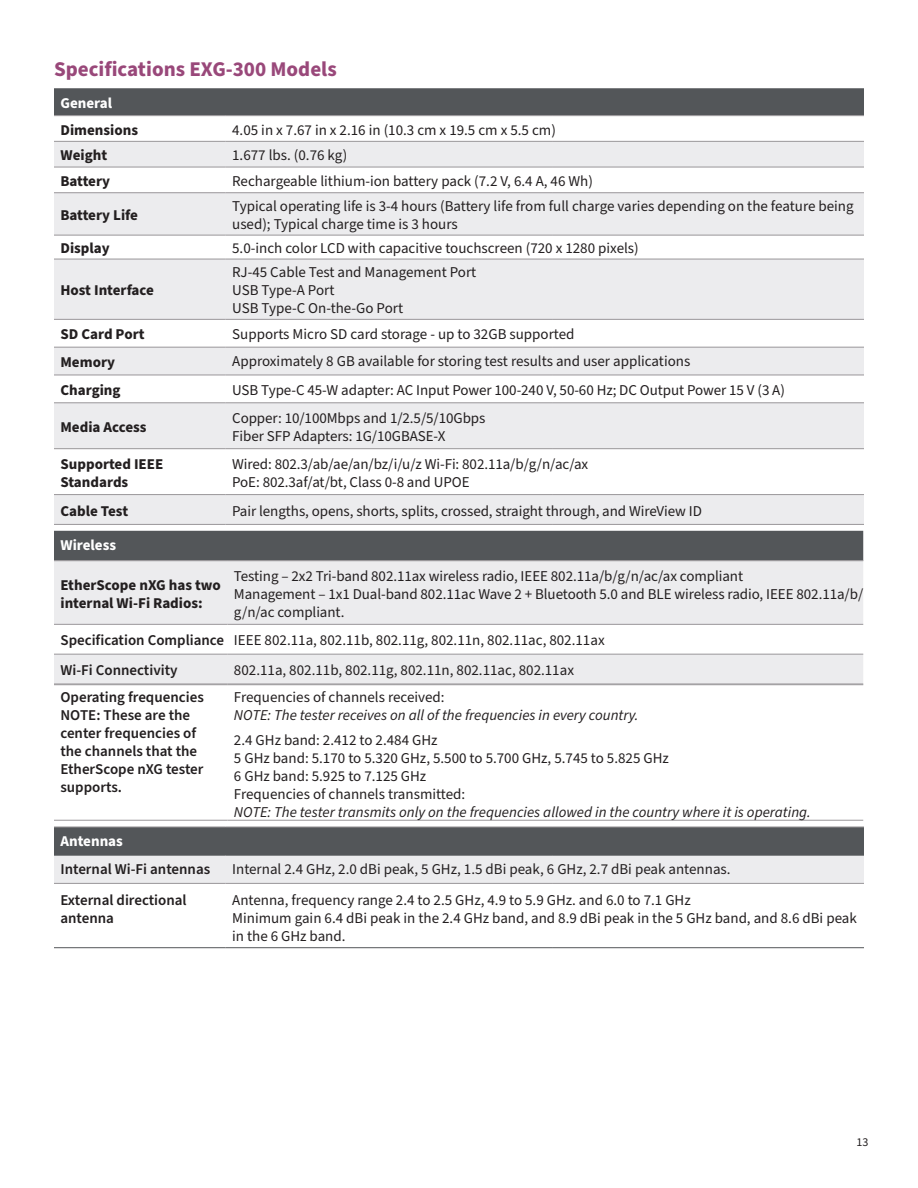
<style>
.page{position:relative;width:918px;height:1188px;background:#fff}
.page>*{position:absolute;margin:0;border:0;box-sizing:border-box;transform-origin:0 0}
.t1{font:700 21px "Source Sans Pro";color:#99487a}
.t2{font:15px/18px "Source Sans Pro";color:#231f20}
.t3{font:600 15px/18px "Source Sans Pro";color:#231f20}
.t4{font:700 15px/18px "Source Sans Pro";color:#231f20}
.t5{font:italic 15px "Source Sans Pro";color:#231f20}
.t6{font:700 15px "Source Sans Pro";color:#fff}
.t7{font:12px "Source Sans Pro";color:#231f20}
</style>
<div class="page">
<div style="left:54px;top:88px;width:810px;height:27px;background:#535659"></div>
<svg style="left:54px;top:116px;width:810px;height:25px"></svg>
<svg style="left:54px;top:142px;width:810px;height:382px;fill:#ececee"></svg>
<hr style="left:54px;top:115px;width:172px;height:1px;background:#999699">
<hr style="left:226px;top:115px;width:326px;height:1px;background:#999699">
<hr style="left:552px;top:115px;width:312px;height:1px;background:#999699">
<hr style="left:54px;top:141px;width:172px;height:1px;background:#999699">
<hr style="left:226px;top:141px;width:326px;height:1px;background:#999699">
<hr style="left:552px;top:141px;width:312px;height:1px;background:#999699">
<hr style="left:54px;top:167px;width:172px;height:1px;background:#999699">
<hr style="left:226px;top:167px;width:326px;height:1px;background:#999699">
<hr style="left:552px;top:167px;width:312px;height:1px;background:#999699">
<hr style="left:54px;top:192px;width:172px;height:1px;background:#999699">
<hr style="left:226px;top:192px;width:326px;height:1px;background:#999699">
<hr style="left:552px;top:192px;width:312px;height:1px;background:#999699">
<hr style="left:54px;top:235px;width:172px;height:1px;background:#999699">
<hr style="left:226px;top:235px;width:326px;height:1px;background:#999699">
<hr style="left:552px;top:235px;width:312px;height:1px;background:#999699">
<hr style="left:54px;top:259px;width:172px;height:1px;background:#999699">
<hr style="left:226px;top:259px;width:326px;height:1px;background:#999699">
<hr style="left:552px;top:259px;width:312px;height:1px;background:#999699">
<hr style="left:54px;top:319px;width:172px;height:1px;background:#999699">
<hr style="left:226px;top:319px;width:326px;height:1px;background:#999699">
<hr style="left:552px;top:319px;width:312px;height:1px;background:#999699">
<hr style="left:54px;top:347px;width:172px;height:1px;background:#999699">
<hr style="left:226px;top:347px;width:326px;height:1px;background:#999699">
<hr style="left:552px;top:347px;width:312px;height:1px;background:#999699">
<hr style="left:54px;top:375px;width:172px;height:1px;background:#999699">
<hr style="left:226px;top:375px;width:326px;height:1px;background:#999699">
<hr style="left:552px;top:375px;width:312px;height:1px;background:#999699">
<hr style="left:54px;top:402px;width:172px;height:1px;background:#999699">
<hr style="left:226px;top:402px;width:326px;height:1px;background:#999699">
<hr style="left:552px;top:402px;width:312px;height:1px;background:#999699">
<hr style="left:54px;top:448px;width:172px;height:1px;background:#999699">
<hr style="left:226px;top:448px;width:326px;height:1px;background:#999699">
<hr style="left:552px;top:448px;width:312px;height:1px;background:#999699">
<hr style="left:54px;top:494px;width:172px;height:1px;background:#999699">
<hr style="left:54px;top:524px;width:172px;height:1px;background:#999699">
<hr style="left:226px;top:494px;width:326px;height:1px;background:#999699">
<hr style="left:552px;top:494px;width:312px;height:1px;background:#999699">
<hr style="left:226px;top:524px;width:326px;height:1px;background:#999699">
<hr style="left:552px;top:524px;width:312px;height:1px;background:#999699">
<div style="left:54px;top:531px;width:809px;height:29px;background:#535659"></div>
<svg style="left:54px;top:561px;width:809px;height:123px;fill:#ececee"></svg>
<div style="left:54px;top:624px;width:174px;height:30px;background:#fff"></div>
<hr style="left:54px;top:560px;width:174px;height:1px;background:#999699">
<hr style="left:228px;top:560px;width:635px;height:1px;background:#999699">
<hr style="left:54px;top:624px;width:174px;height:1px;background:#999699">
<hr style="left:228px;top:624px;width:635px;height:1px;background:#999699">
<hr style="left:54px;top:654px;width:174px;height:1px;background:#999699">
<hr style="left:228px;top:654px;width:635px;height:1px;background:#999699">
<hr style="left:54px;top:684px;width:174px;height:1px;background:#999699">
<hr style="left:54px;top:820px;width:174px;height:1px;background:#999699">
<hr style="left:228px;top:684px;width:635px;height:1px;background:#999699">
<hr style="left:228px;top:820px;width:635px;height:1px;background:#999699">
<svg style="left:54px;top:828px;width:810px;height:55px;background:#9fa0a3"></svg>
<hr style="left:54px;top:827px;width:172px;height:1px;background:#999699">
<hr style="left:226px;top:827px;width:326px;height:1px;background:#999699">
<hr style="left:552px;top:827px;width:312px;height:1px;background:#999699">
<hr style="left:54px;top:855px;width:172px;height:1px;background:#535659">
<hr style="left:226px;top:855px;width:326px;height:1px;background:#535659">
<hr style="left:552px;top:855px;width:312px;height:1px;background:#535659">
<hr style="left:54px;top:883px;width:172px;height:1px;background:#999699">
<hr style="left:54px;top:947px;width:172px;height:1px;background:#535659">
<hr style="left:226px;top:883px;width:326px;height:1px;background:#999699">
<hr style="left:552px;top:883px;width:312px;height:1px;background:#999699">
<hr style="left:226px;top:947px;width:326px;height:1px;background:#535659">
<hr style="left:552px;top:947px;width:312px;height:1px;background:#535659">
<p class="t1" style="left:54px;top:54px;width:284px">Specifications EXG-300 Models</p>
<p class="t6" style="left:60px;top:93px;width:53px">General</p>
<p class="t4" style="left:60px;top:121px;width:79px">Dimensions</p>
<p class="t2" style="left:232px;top:121px;width:325px">4.05 in x 7.67 in x 2.16 in (10.3 cm x 19.5 cm x 5.5 cm)</p>
<p class="t4" style="left:60px;top:147px;width:48px">Weight</p>
<p class="t2" style="left:232px;top:147px;width:117px">1.677 lbs. (0.76 kg)</p>
<p class="t4" style="left:60px;top:173px;width:51px">Battery</p>
<p class="t2" style="left:232px;top:173px;width:362px">Rechargeable lithium-ion battery pack (7.2 V, 6.4 A, 46 Wh)</p>
<p class="t4" style="left:60px;top:207px;width:79px">Battery Life</p>
<p class="t2" style="left:232px;top:198px;width:623px">Typical operating life is 3-4 hours (Battery life from full charge varies depending on the feature being used); Typical charge time is 3 hours</p>
<p class="t4" style="left:60px;top:240px;width:51px">Display</p>
<p class="t2" style="left:232px;top:240px;width:408px">5.0-inch color LCD with capacitive touchscreen (720 x 1280 pixels)</p>
<p class="t4" style="left:60px;top:282px;width:95px">Host Interface</p>
<p class="t2" style="left:232px;top:264px;width:246px">RJ-45 Cable Test and Management Port<br>USB Type-A Port<br>USB Type-C On-the-Go Port</p>
<p class="t4" style="left:60px;top:326px;width:86px">SD Card Port</p>
<p class="t2" style="left:232px;top:326px;width:344px">Supports Micro SD card storage - up to 32GB supported</p>
<p class="t4" style="left:60px;top:354px;width:56px">Memory</p>
<p class="t2" style="left:232px;top:352px;width:460px">Approximately 8 GB available for storing test results and user applications</p>
<p class="t4" style="left:60px;top:382px;width:62px">Charging</p>
<p class="t2" style="left:232px;top:382px;width:554px">USB Type-C 45-W adapter: AC Input Power 100-240 V, 50-60 Hz; DC Output Power 15 V (3 A)</p>
<p class="t4" style="left:60px;top:418px;width:88px">Media Access</p>
<p class="t2" style="left:232px;top:409px;width:255px">Copper: 10/100Mbps and 1/2.5/5/10Gbps</p>
<p class="t2" style="left:232px;top:427px;width:215px">Fiber SFP Adapters: 1G/10GBASE-X</p>
<p class="t4" style="left:60px;top:455px;width:104px">Supported IEEE<br>Standards</p>
<p class="t2" style="left:232px;top:455px;width:358px">Wired: 802.3/ab/ae/an/bz/i/u/z Wi-Fi: 802.11a/b/g/n/ac/ax<br>PoE: 802.3af/at/bt, Class 0-8 and UPOE</p>
<p class="t4" style="left:60px;top:502px;width:69px">Cable Test</p>
<p class="t2" style="left:232px;top:502px;width:471px">Pair lengths, opens, shorts, splits, crossed, straight through, and WireView ID</p>
<p class="t6" style="left:60px;top:535px;width:57px">Wireless</p>
<p class="t4" style="left:60px;top:576px;width:162px">EtherScope nXG has two internal Wi-Fi Radios:</p>
<p class="t2" style="left:234px;top:567px;width:511px">Testing – 2x2 Tri-band 802.11ax wireless radio, IEEE 802.11a/b/g/n/ac/ax compliant</p>
<p class="t2" style="left:234px;top:585px;width:631px">Management – 1x1 Dual-band 802.11ac Wave 2 + Bluetooth 5.0 and BLE wireless radio, IEEE 802.11a/b/ g/n/ac compliant.</p>
<p class="t3" style="left:60px;top:632px;width:165px">Specification Compliance</p>
<p class="t2" style="left:234px;top:632px;width:372px">IEEE 802.11a, 802.11b, 802.11g, 802.11n, 802.11ac, 802.11ax</p>
<p class="t3" style="left:60px;top:662px;width:119px">Wi-Fi Connectivity</p>
<p class="t2" style="left:234px;top:662px;width:342px">802.11a, 802.11b, 802.11g, 802.11n, 802.11ac, 802.11ax</p>
<p class="t3" style="left:60px;top:689px;width:145px">Operating frequencies</p>
<p class="t3" style="left:60px;top:707px;width:144px">NOTE: These are the center frequencies of the channels that the<br>EtherScope nXG tester supports.</p>
<p class="t2" style="left:234px;top:689px;width:212px">Frequencies of channels received:</p>
<p class="t5" style="left:234px;top:705px;width:406px">NOTE: The tester receives on all of the frequencies in every country.</p>
<p class="t2" style="left:234px;top:731px;width:205px">2.4 GHz band: 2.412 to 2.484 GHz</p>
<p class="t2" style="left:234px;top:749px;width:436px">5 GHz band: 5.170 to 5.320 GHz, 5.500 to 5.700 GHz, 5.745 to 5.825 GHz</p>
<p class="t2" style="left:234px;top:767px;width:194px">6 GHz band: 5.925 to 7.125 GHz</p>
<p class="t2" style="left:234px;top:785px;width:233px">Frequencies of channels transmitted:</p>
<p class="t5" style="left:234px;top:802px;width:578px">NOTE: The tester transmits only on the frequencies allowed in the country where it is operating.</p>
<p class="t6" style="left:60px;top:830px;width:64px">Antennas</p>
<p class="t3" style="left:60px;top:860px;width:151px">Internal Wi-Fi antennas</p>
<p class="t2" style="left:232px;top:860px;width:500px">Internal 2.4 GHz, 2.0 dBi peak, 5 GHz, 1.5 dBi peak, 6 GHz, 2.7 dBi peak antennas.</p>
<p class="t3" style="left:60px;top:892px;width:128px">External directional antenna</p>
<p class="t2" style="left:232px;top:892px;width:626px">Antenna, frequency range 2.4 to 2.5 GHz, 4.9 to 5.9 GHz. and 6.0 to 7.1 GHz<br>Minimum gain 6.4 dBi peak in the 2.4 GHz band, and 8.9 dBi peak in the 5 GHz band, and 8.6 dBi peak in the 6 GHz band.</p>
<p class="t7" style="left:856px;top:1134px;width:13px">13</p>
</div>
